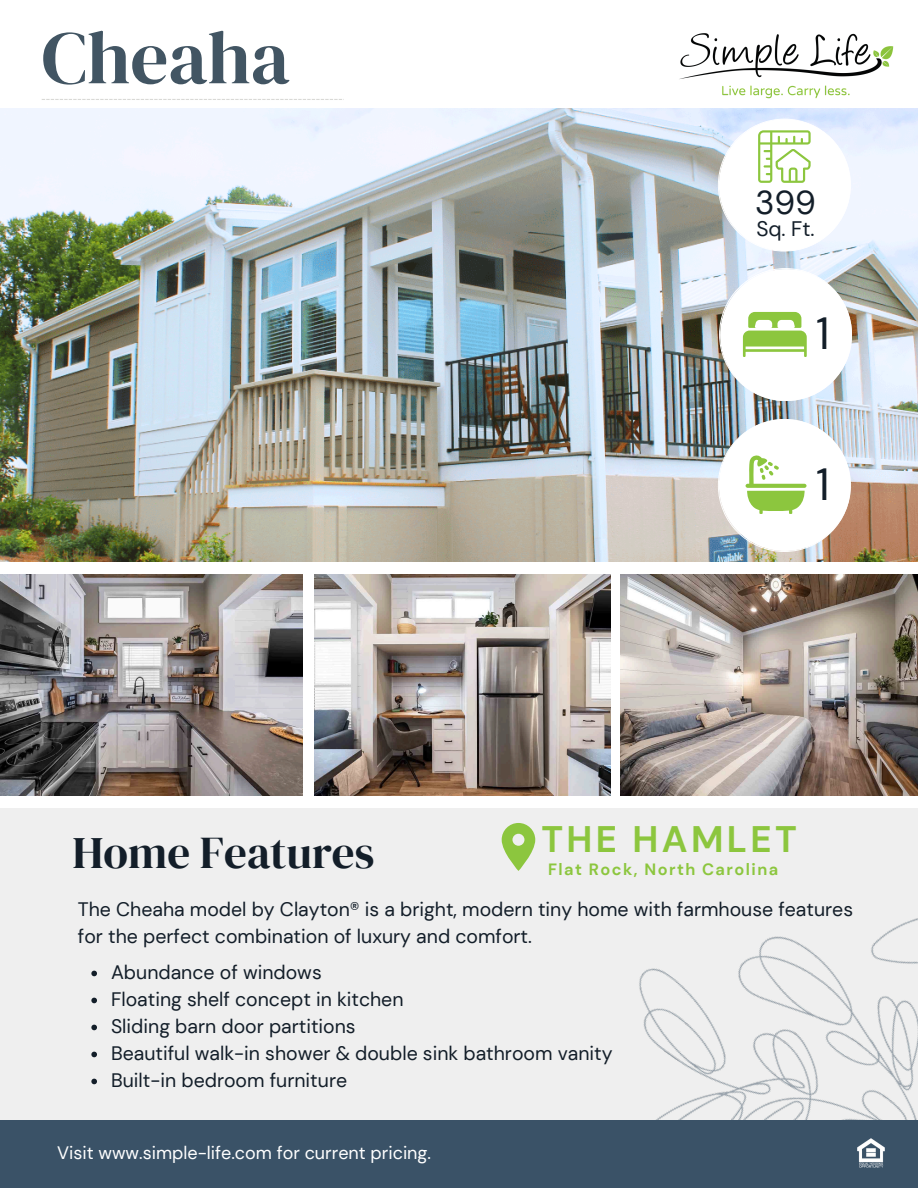
<style>
.page{position:relative;width:918px;height:1188px;background:#fff}
.page>*{position:absolute;margin:0;border:0;box-sizing:border-box;transform-origin:0 0}
.t1{font:75px "DM Serif Display";color:#425563}
.t2{font:45px "DM Serif Display";color:#131e29}
.t3{font:45px "DM Sans";color:#131e29}
.t4{font:700 36.75px "DM Sans";letter-spacing:.09em;color:#8cc63e}
.t5{font:33px "DM Sans";color:#131e29}
.t6{font:21px "DM Sans";color:#131e29}
.t7{font:19.5px/27px "DM Sans";color:#131e29}
.t8{font:18px "DM Sans";color:#fff}
.t9{font:700 16.35px "DM Sans";letter-spacing:.09em;color:#8cc63e}
</style>
<div class="page">
<div style="left:0;top:808px;width:918px;height:356px;background:#efefef"></div>
<img style="left:548px;top:574px;width:370px;height:546px">
<div style="left:0;top:1120px;width:918px;height:68px;background:#3a5267"></div>
<img style="left:0;top:108px;width:918px;height:454px">
<img style="left:669px;top:33px;width:232px;height:76px">
<img style="left:0;top:575px;width:303px;height:220px">
<img style="left:621px;top:575px;width:297px;height:220px">
<img style="left:315px;top:575px;width:296px;height:220px">
<svg style="left:502px;top:823px;width:33px;height:48px"></svg>
<img style="left:857px;top:1139px;width:28px;height:29px">
<svg style="left:42px;top:99px;width:302px;height:1px"></svg>
<svg style="left:719px;top:268px;width:133px;height:133px"></svg>
<svg style="left:718px;top:119px;width:133px;height:132px"></svg>
<svg style="left:718px;top:419px;width:133px;height:133px"></svg>
<svg style="left:91px;top:971px;width:6px;height:5px"></svg>
<svg style="left:91px;top:998px;width:6px;height:5px"></svg>
<svg style="left:91px;top:1025px;width:6px;height:5px"></svg>
<svg style="left:91px;top:1052px;width:6px;height:5px"></svg>
<svg style="left:91px;top:1079px;width:6px;height:5px"></svg>
<p class="t1" style="left:42px;top:6px;width:249px">Cheaha</p>
<p class="t2" style="left:73px;top:821px;width:303px">Home Features</p>
<p class="t5" style="left:755px;top:181px;width:62px">399</p>
<p class="t6" style="left:756px;top:216px;width:60px">Sq. Ft.</p>
<p class="t3" style="left:816px;top:305px;width:15px">1</p>
<h2 class="t3" style="left:816px;top:455px;width:15px">1</h2>
<h5 class="t4" style="left:542px;top:816px;width:257px">THE HAMLET</h5>
<h4 class="t9" style="left:548px;top:858px;width:232px">Flat Rock, North Carolina</h4>
<p class="t7" style="left:78px;top:895px;width:777px">The Cheaha model by Clayton® is a bright, modern tiny home with farmhouse features for the perfect combination of luxury and comfort.</p>
<h4 class="t7" style="left:111px;top:958px;width:212px">Abundance of windows</h4>
<p class="t7" style="left:111px;top:985px;width:294px">Floating shelf concept in kitchen</p>
<p class="t7" style="left:111px;top:1012px;width:246px">Sliding barn door partitions</p>
<p class="t7" style="left:111px;top:1039px;width:503px">Beautiful walk-in shower &amp; double sink bathroom vanity</p>
<p class="t7" style="left:111px;top:1066px;width:238px">Built-in bedroom furniture</p>
<h3 class="t8" style="left:57px;top:1141px;width:375px">Visit www.simple-life.com for current pricing.</h3>
</div>
